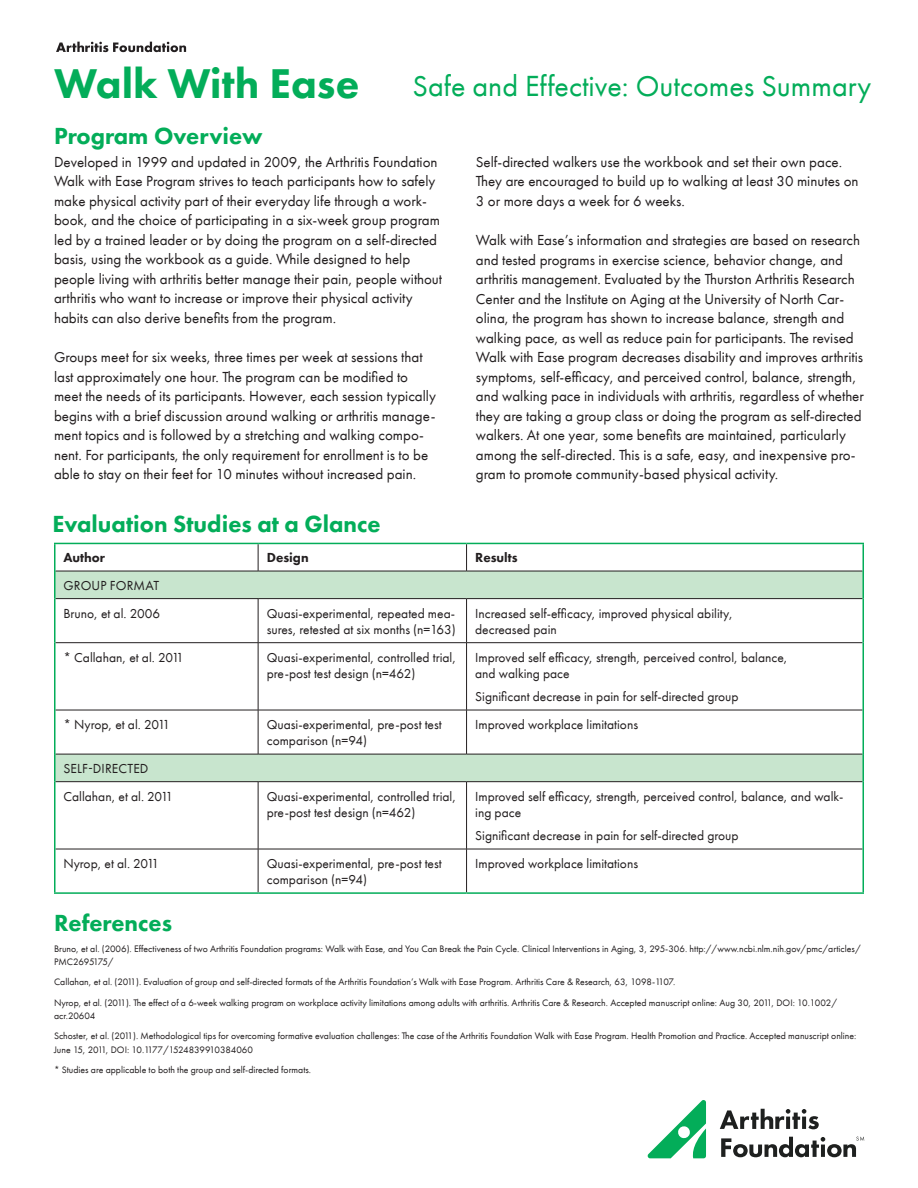
<style>
.page{position:relative;width:918px;height:1188px;background:#fff}
.page>*{position:absolute;margin:0;border:0;box-sizing:border-box;transform-origin:0 0}
.t1{font:800 43.2px "Futura PT";color:#03ad59}
.t2{font:30px "Futura PT";color:#03ad59}
.t3{font:800 24px "Futura PT";color:#03ad59}
.t4{font:15px/19.5px "Futura PT";color:#231f20}
.t5{font:13.5px/16.5px "Futura PT";color:#231f20}
.t6{font:800 13.5px "Futura PT";color:#231f20}
.t7{font:9.75px/13.5px "Futura PT";color:#231f20}
</style>
<div class="page">
<svg style="left:56px;top:572px;width:806px;height:209px"></svg>
<svg style="left:258px;top:544px;width:1px;height:27px"></svg>
<svg style="left:466px;top:544px;width:1px;height:27px"></svg>
<hr style="left:56px;top:571px;width:202px;height:1px;background:#231f20">
<hr style="left:258px;top:571px;width:209px;height:1px;background:#231f20">
<hr style="left:467px;top:571px;width:395px;height:1px;background:#231f20">
<hr style="left:56px;top:598px;width:202px;height:1px;background:#231f20">
<hr style="left:258px;top:598px;width:209px;height:1px;background:#231f20">
<hr style="left:258px;top:599px;width:1px;height:44px;background:#231f20">
<hr style="left:467px;top:598px;width:395px;height:1px;background:#231f20">
<hr style="left:466px;top:599px;width:1px;height:44px;background:#231f20">
<hr style="left:56px;top:642px;width:202px;height:1px;background:#231f20">
<hr style="left:258px;top:642px;width:209px;height:1px;background:#231f20">
<hr style="left:258px;top:643px;width:1px;height:67px;background:#231f20">
<hr style="left:467px;top:642px;width:395px;height:1px;background:#231f20">
<hr style="left:466px;top:643px;width:1px;height:67px;background:#231f20">
<hr style="left:56px;top:710px;width:202px;height:1px;background:#231f20">
<hr style="left:258px;top:710px;width:209px;height:1px;background:#231f20">
<hr style="left:258px;top:710px;width:1px;height:44px;background:#231f20">
<hr style="left:467px;top:710px;width:395px;height:1px;background:#231f20">
<hr style="left:466px;top:710px;width:1px;height:44px;background:#231f20">
<hr style="left:56px;top:754px;width:202px;height:1px;background:#231f20">
<hr style="left:258px;top:754px;width:209px;height:1px;background:#231f20">
<hr style="left:467px;top:754px;width:395px;height:1px;background:#231f20">
<hr style="left:56px;top:781px;width:202px;height:1px;background:#231f20">
<hr style="left:258px;top:781px;width:209px;height:1px;background:#231f20">
<hr style="left:258px;top:782px;width:1px;height:67px;background:#231f20">
<hr style="left:467px;top:781px;width:395px;height:1px;background:#231f20">
<hr style="left:466px;top:782px;width:1px;height:67px;background:#231f20">
<hr style="left:56px;top:849px;width:202px;height:1px;background:#231f20">
<hr style="left:258px;top:849px;width:209px;height:1px;background:#231f20">
<hr style="left:258px;top:849px;width:1px;height:43px;background:#231f20">
<hr style="left:467px;top:849px;width:395px;height:1px;background:#231f20">
<hr style="left:466px;top:849px;width:1px;height:43px;background:#231f20">
<hr style="left:54px;top:543px;width:204px;height:1px;background:#03ad59">
<hr style="left:54px;top:544px;width:2px;height:27px;background:#03ad59">
<hr style="left:258px;top:543px;width:209px;height:1px;background:#03ad59">
<hr style="left:467px;top:543px;width:397px;height:1px;background:#03ad59">
<hr style="left:862px;top:544px;width:2px;height:27px;background:#03ad59">
<hr style="left:54px;top:571px;width:2px;height:28px;background:#03ad59">
<hr style="left:862px;top:571px;width:2px;height:28px;background:#03ad59">
<hr style="left:54px;top:599px;width:2px;height:44px;background:#03ad59">
<hr style="left:862px;top:599px;width:2px;height:44px;background:#03ad59">
<hr style="left:54px;top:643px;width:2px;height:67px;background:#03ad59">
<hr style="left:862px;top:643px;width:2px;height:67px;background:#03ad59">
<hr style="left:54px;top:710px;width:2px;height:44px;background:#03ad59">
<hr style="left:862px;top:710px;width:2px;height:44px;background:#03ad59">
<hr style="left:54px;top:754px;width:2px;height:28px;background:#03ad59">
<hr style="left:862px;top:754px;width:2px;height:28px;background:#03ad59">
<hr style="left:54px;top:782px;width:2px;height:67px;background:#03ad59">
<hr style="left:862px;top:782px;width:2px;height:67px;background:#03ad59">
<hr style="left:54px;top:849px;width:2px;height:43px;background:#03ad59">
<hr style="left:862px;top:849px;width:2px;height:43px;background:#03ad59">
<hr style="left:54px;top:892px;width:204px;height:2px;background:#03ad59">
<hr style="left:258px;top:892px;width:209px;height:2px;background:#03ad59">
<hr style="left:467px;top:892px;width:397px;height:2px;background:#03ad59">
<svg style="left:647px;top:1100px;width:59px;height:58px"></svg>
<svg style="left:720px;top:1109px;width:99px;height:20px"></svg>
<svg style="left:721px;top:1136px;width:143px;height:21px"></svg>
<svg style="left:56px;top:42px;width:130px;height:10px"></svg>
<p class="t1" style="left:54px;top:57px;width:307px">Walk With Ease</p>
<p class="t2" style="left:413px;top:69px;width:460px">Safe and Effective: Outcomes Summary</p>
<p class="t3" style="left:54px;top:121px;width:210px">Program Overview</p>
<p class="t4" style="left:54px;top:152px;width:390px">Developed in 1999 and updated in 2009, the Arthritis Foundation Walk with Ease Program strives to teach participants how to safely make physical activity part of their everyday life through a work&shy;book, and the choice of participating in a six-week group program led by a trained leader or by doing the program on a self-directed basis, using the workbook as a guide. While designed to help people living with arthritis better manage their pain, people without arthritis who want to increase or improve their physical activity habits can also derive benefits from the program.</p>
<p class="t4" style="left:54px;top:348px;width:384px">Groups meet for six weeks, three times per week at sessions that last approximately one hour. The program can be modified to meet the needs of its participants. However, each session typically begins with a brief discussion around walking or arthritis manage&shy;ment topics and is followed by a stretching and walking compo&shy;nent. For participants, the only requirement for enrollment is to be able to stay on their feet for 10 minutes without increased pain.</p>
<p class="t3" style="left:52px;top:509px;width:330px">Evaluation Studies at a Glance</p>
<p class="t4" style="left:476px;top:152px;width:384px">Self-directed walkers use the workbook and set their own pace.<br>They are encouraged to build up to walking at least 30 minutes on<br>3 or more days a week for 6 weeks.</p>
<p class="t4" style="left:476px;top:231px;width:390px">Walk with Ease’s information and strategies are based on research and tested programs in exercise science, behavior change, and arthritis management. Evaluated by the Thurston Arthritis Research Center and the Institute on Aging at the University of North Car&shy;olina, the program has shown to increase balance, strength and walking pace, as well as reduce pain for participants. The revised Walk with Ease program decreases disability and improves arthritis symptoms, self-efficacy, and perceived control, balance, strength, and walking pace in individuals with arthritis, regardless of whether they are taking a group class or doing the program as self-directed walkers. At one year, some benefits are maintained, particularly among the self-directed. This is a safe, easy, and inexpensive pro&shy;gram to promote community-based physical activity.</p>
<p class="t6" style="left:63px;top:549px;width:43px">Author</p>
<p class="t6" style="left:267px;top:549px;width:43px">Design</p>
<p class="t6" style="left:475px;top:549px;width:44px">Results</p>
<p class="t5" style="left:63px;top:577px;width:97px">GROUP FORMAT</p>
<p class="t5" style="left:63px;top:605px;width:98px">Bruno, et al. 2006</p>
<p class="t5" style="left:267px;top:605px;width:191px">Quasi-experimental, repeated mea&shy;sures, retested at six months (n=163)</p>
<p class="t5" style="left:475px;top:605px;width:259px">Increased self-efficacy, improved physical ability, decreased pain</p>
<p class="t5" style="left:63px;top:649px;width:122px">* Callahan, et al. 2011</p>
<p class="t5" style="left:267px;top:649px;width:191px">Quasi-experimental, controlled trial, pre-post test design (n=462)</p>
<p class="t5" style="left:475px;top:649px;width:314px">Improved self efficacy, strength, perceived control, balance, and walking pace</p>
<p class="t5" style="left:475px;top:689px;width:265px">Significant decrease in pain for self-directed group</p>
<p class="t5" style="left:63px;top:716px;width:108px">* Nyrop, et al. 2011</p>
<p class="t5" style="left:267px;top:716px;width:177px">Quasi-experimental, pre-post test comparison (n=94)</p>
<p class="t5" style="left:475px;top:716px;width:164px">Improved workplace limitations</p>
<p class="t5" style="left:63px;top:760px;width:87px">SELF-DIRECTED</p>
<p class="t5" style="left:63px;top:788px;width:111px">Callahan, et al. 2011</p>
<p class="t5" style="left:267px;top:788px;width:191px">Quasi-experimental, controlled trial, pre-post test design (n=462)</p>
<p class="t5" style="left:475px;top:788px;width:370px">Improved self efficacy, strength, perceived control, balance, and walk&shy;ing pace</p>
<p class="t5" style="left:475px;top:828px;width:265px">Significant decrease in pain for self-directed group</p>
<p class="t5" style="left:63px;top:855px;width:97px">Nyrop, et al. 2011</p>
<p class="t5" style="left:267px;top:855px;width:177px">Quasi-experimental, pre-post test comparison (n=94)</p>
<p class="t5" style="left:475px;top:855px;width:164px">Improved workplace limitations</p>
<p class="t3" style="left:54px;top:908px;width:120px">References</p>
<p class="t7" style="left:54px;top:942px;width:808px">Bruno, et al. (2006). Effectiveness of two Arthritis Foundation programs: Walk with Ease, and You Can Break the Pain Cycle. Clinical Interventions in Aging, 3, 295-306. http://www.ncbi.nlm.nih.gov/pmc/articles/<br>PMC2695175/</p>
<p class="t7" style="left:54px;top:975px;width:623px">Callahan, et al. (2011). Evaluation of group and self-directed formats of the Arthritis Foundation’s Walk with Ease Program. Arthritis Care &amp; Research, 63, 1098-1107.</p>
<p class="t7" style="left:54px;top:996px;width:785px">Nyrop, et al. (2011). The effect of a 6-week walking program on workplace activity limitations among adults with arthritis. Arthritis Care &amp; Research. Accepted manuscript online: Aug 30, 2011, DOI: 10.1002/ acr.20604</p>
<p class="t7" style="left:54px;top:1029px;width:804px">Schoster, et al. (2011). Methodological tips for overcoming formative evaluation challenges: The case of the Arthritis Foundation Walk with Ease Program. Health Promotion and Practice. Accepted manuscript online:<br>June 15, 2011, DOI: 10.1177/1524839910384060</p>
<p class="t7" style="left:54px;top:1063px;width:259px">* Studies are applicable to both the group and self-directed formats.</p>
</div>
